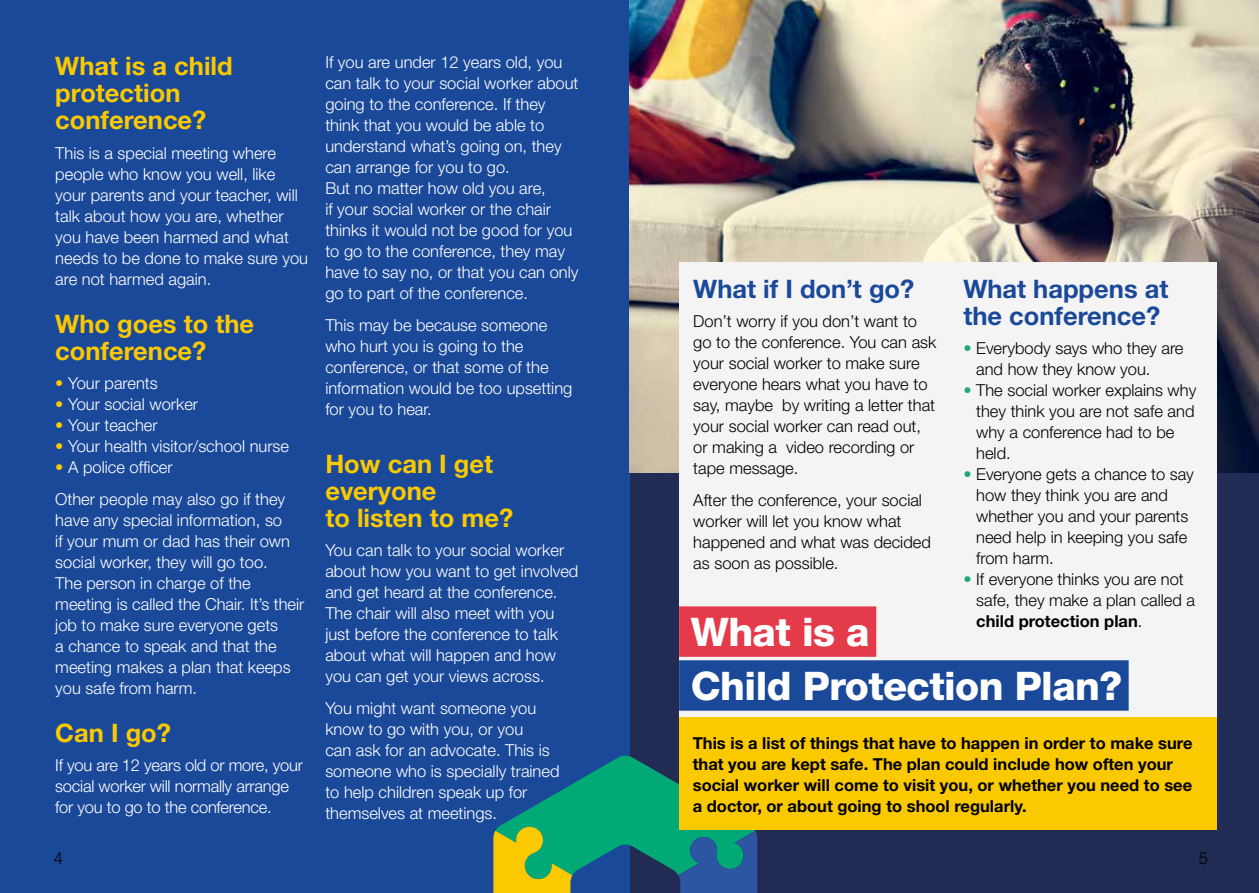
<style>
.page{position:relative;width:1259px;height:893px;background:#fff}
.page>*{position:absolute;margin:0;border:0;box-sizing:border-box;transform-origin:0 0}
.t1{font:800 39.45px/53.8px "Helvetica Neue";letter-spacing:-.015em;color:#fff}
.t2{font:700 25.5px/27px "Helvetica Neue";color:#fbc900}
.t3{font:700 25.5px/27px "Helvetica Neue";color:#1b499a}
.t4{font:300 16.5px/21px "Helvetica Neue";color:#fff}
.t5{font:300 16.5px/21px "Helvetica Neue";color:#000}
.t6{font:700 16.5px/21px "Helvetica Neue";color:#000}
.s1{color:#fbc900}
.s2{color:#1faa6f}
.s3{font-weight:700}
</style>
<div class="page">
<div style="left:629px;top:415px;width:630px;height:478px;background:#212b54"></div>
<div style="left:0;top:0;width:629px;height:893px;background:#1b499a"></div>
<img style="left:629px;top:0;width:630px;height:473px">
<div style="left:679px;top:262px;width:537px;height:505px;background:#f4f4f4"></div>
<svg style="left:493px;top:755px;width:264px;height:138px"></svg>
<div style="left:679px;top:717px;width:537px;height:112px;background:#fbc900"></div>
<div style="left:679px;top:606px;width:197px;height:51px;background:#e43a4a"></div>
<div style="left:679px;top:660px;width:449px;height:51px;background:#1b499a"></div>
<h2 class="t2" style="left:55px;top:52px;width:179px">What is a child protection conference?</h2>
<p class="t4" style="left:55px;top:142px;width:254px">This is a special meeting where people who know you well, like your parents and your teacher, will talk about how you are, whether you have been harmed and what needs to be done to make sure you are not harmed again.</p>
<h2 class="t2" style="left:55px;top:310px;width:200px">Who goes to the conference?</h2>
<p class="t4" style="left:55px;top:372px;width:104px"><span class="s1">•</span> Your parents</p>
<p class="t4" style="left:55px;top:393px;width:144px"><span class="s1">•</span> Your social worker</p>
<p class="t4" style="left:55px;top:414px;width:104px"><span class="s1">•</span> Your teacher</p>
<p class="t4" style="left:55px;top:436px;width:235px"><span class="s1">•</span> Your health visitor/school nurse</p>
<p class="t4" style="left:55px;top:451px;width:231px;line-height:31.5px"><span class="s1">•</span> A police officer<br>Other people may also go if they</p>
<p class="t4" style="left:55px;top:509px;width:251px">have any special information, so<br>if your mum or dad has their own social worker, they will go too.<br>The person in charge of the meeting is called the Chair. It’s their job to make sure everyone gets<br>a chance to speak and that the meeting makes a plan that keeps you safe from harm.</p>
<h2 class="t2" style="left:55px;top:719px;width:117px">Can I go?</h2>
<p class="t4" style="left:55px;top:754px;width:249px">If you are 12 years old or more, your social worker will normally arrange for you to go to the conference.</p>
<p class="t4" style="left:325px;top:52px;width:254px">If you are under 12 years old, you can talk to your social worker about going to the conference. If they think that you would be able to understand what’s going on, they can arrange for you to go.<br>But no matter how old you are,<br>if your social worker or the chair thinks it would not be good for you to go to the conference, they may have to say no, or that you can only go to part of the conference.</p>
<p class="t4" style="left:325px;top:314px;width:248px">This may be because someone who hurt you is going to the conference, or that some of the information would be too upsetting for you to hear.</p>
<h2 class="t2" style="left:325px;top:450px;width:189px">How can I get everyone<br>to listen to me?</h2>
<p class="t4" style="left:325px;top:540px;width:254px">You can talk to your social worker about how you want to get involved and get heard at the conference.<br>The chair will also meet with you just before the conference to talk about what will happen and how you can get your views across.</p>
<p class="t4" style="left:325px;top:697px;width:236px">You might want someone you know to go with you, or you<br>can ask for an advocate. This is someone who is specially trained to help children speak up for themselves at meetings.</p>
<h2 class="t3" style="left:693px;top:275px;width:222px">What if I don’t go?</h2>
<p class="t5" style="left:693px;top:311px;width:245px">Don’t worry if you don’t want to go to the conference. You can ask your social worker to make sure everyone hears what you have to say, maybe by writing a letter that your social worker can read out, or making a video recording or tape message.</p>
<p class="t5" style="left:693px;top:489px;width:239px">After the conference, your social worker will let you know what happened and what was decided as soon as possible.</p>
<h2 class="t3" style="left:963px;top:275px;width:206px">What happens at the conference?</h2>
<p class="t5" style="left:976px;top:338px;width:209px;text-indent:-13px"><span class="s2">•</span> Everybody says who they are and how they know you.</p>
<p class="t5" style="left:976px;top:380px;width:222px;text-indent:-13px"><span class="s2">•</span> The social worker explains why they think you are not safe and why a conference had to be held.</p>
<p class="t5" style="left:976px;top:464px;width:219px;text-indent:-13px"><span class="s2">•</span> Everyone gets a chance to say how they think you are and whether you and your parents need help in keeping you safe from harm.</p>
<p class="t5" style="left:976px;top:569px;width:220px;text-indent:-13px"><span class="s2">•</span> If everyone thinks you are not safe, they make a plan called a <span class="s3">child protection plan</span>.</p>
<h1 class="t1" style="left:691px;top:605px;width:433px">What is a<br>Child Protection Plan?</h1>
<p class="t6" style="left:693px;top:732px;width:501px">This is a list of things that have to happen in order to make sure that you are kept safe. The plan could include how often your social worker will come to visit you, or whether you need to see a doctor, or about going to shool regularly.</p>
<p class="t5" style="left:54px;top:847px;width:11px">4</p>
<p class="t5" style="left:1198px;top:847px;width:11px">5</p>
</div>
